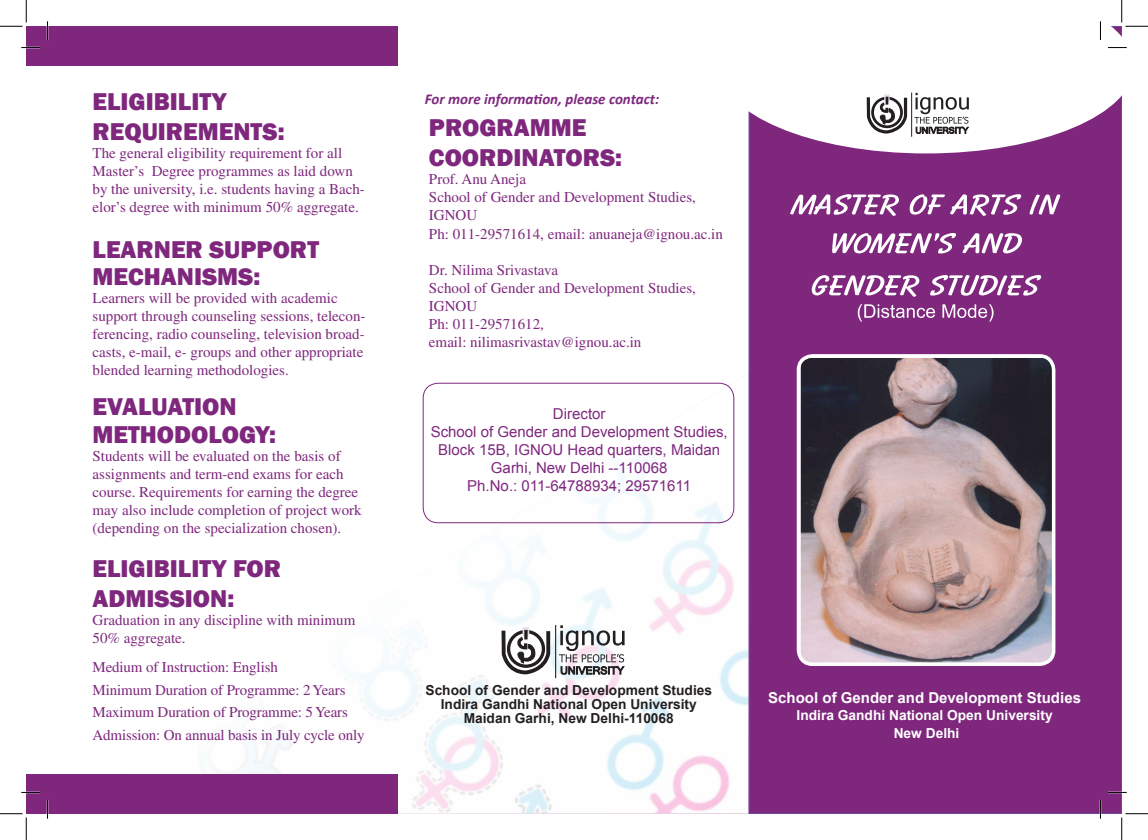
<style>
.page{position:relative;width:1148px;height:840px;background:#fff}
.page>*{position:absolute;margin:0;border:0;box-sizing:border-box;transform-origin:0 0}
.t1{font:800 25px/30px "Franklin Gothic";color:#7e277d}
.t2{font:15px/18px "Times";color:#7e277d}
.t3{font:15px/18px "Arial";color:#7e277d;text-align:center}
.t4{font:700 15px "Arial";color:#fff}
.t5{font:italic 700 15px "Calibri";color:#7e277d}
.t6{font:700 13.75px/13.8px "Arial";color:#231f20;text-align:center}
.t7{font:700 13.75px/18px "Arial";color:#fff;text-align:center}
</style>
<div class="page">
<div style="left:749px;top:26px;width:372px;height:787px;background:#7e277d"></div>
<svg style="left:748px;top:26px;width:373px;height:127px;background:#f0e7f0"></svg>
<svg style="left:231px;top:372px;width:518px;height:441px"></svg>
<svg style="left:790px;top:93px;width:270px;height:573px"></svg>
<svg style="left:559px;top:625px;width:66px;height:49px"></svg>
<hr style="left:555px;top:624px;width:1px;height:54px;background:#231f20">
<svg style="left:499px;top:626px;width:53px;height:187px"></svg>
<img style="left:798px;top:356px;width:255px;height:308px">
<div style="left:796px;top:354px;width:259px;height:311px;border:4px solid #fff;border-radius:14px"></div>
<div style="left:423px;top:383px;width:311px;height:140px;border:1px solid #7e277d;border-radius:15px"></div>
<div style="left:26px;top:26px;width:372px;height:40px;background:#7e277d"></div>
<div style="left:26px;top:773px;width:372px;height:40px;background:#7e277d"></div>
<svg style="left:21px;top:47px;width:19px;height:1px"></svg>
<svg style="left:1107px;top:47px;width:19px;height:1px"></svg>
<svg style="left:21px;top:791px;width:19px;height:1px"></svg>
<svg style="left:1108px;top:791px;width:18px;height:1px"></svg>
<svg style="left:47px;top:21px;width:1px;height:19px"></svg>
<svg style="left:47px;top:800px;width:1px;height:18px"></svg>
<svg style="left:1099px;top:21px;width:2px;height:19px"></svg>
<svg style="left:1099px;top:800px;width:2px;height:18px"></svg>
<svg style="left:0;top:0;width:27px;height:27px"></svg>
<svg style="left:0;top:813px;width:27px;height:26px"></svg>
<svg style="left:1121px;top:0;width:26px;height:27px"></svg>
<svg style="left:1121px;top:813px;width:26px;height:26px"></svg>
<h1 class="t1" style="left:93px;top:87px;width:194px">ELIGIBILITY<br>REQUIREMENTS:</h1>
<p class="t2" style="left:93px;top:144px;width:274px">The general eligibility requirement for all Master’s Degree programmes as laid down by the university, i.e. students having a Bach&shy;elor’s degree with minimum 50% aggregate.</p>
<h1 class="t1" style="left:93px;top:235px;width:228px;line-height:27.5px">LEARNER SUPPORT<br>MECHANISMS:</h1>
<p class="t2" style="left:93px;top:289px;width:274px">Learners will be provided with academic support through counseling sessions, telecon&shy;ferencing, radio counseling, television broad&shy;casts, e-mail, e- groups and other appropriate blended learning methodologies.</p>
<h1 class="t1" style="left:93px;top:393px;width:185px;line-height:27.5px">EVALUATION<br>METHODOLOGY:</h1>
<p class="t2" style="left:93px;top:446px;width:270px">Students will be evaluated on the basis of assignments and term-end exams for each course. Requirements for earning the degree may also include completion of project work (depending on the specialization chosen).</p>
<h1 class="t1" style="left:93px;top:553px;width:190px">ELIGIBILITY FOR<br>ADMISSION:</h1>
<p class="t2" style="left:93px;top:610px;width:264px">Graduation in any discipline with minimum<br>50% aggregate.</p>
<p class="t2" style="left:93px;top:655px;width:273px;line-height:22.5px">Medium of Instruction: English<br>Minimum Duration of Programme: 2 Years Maximum Duration of Programme: 5 Years Admission: On annual basis in July cycle only</p>
<p class="t5" style="left:425px;top:89px;width:236px">For more information, please contact:</p>
<h1 class="t1" style="left:429px;top:113px;width:194px">PROGRAMME<br>COORDINATORS:</h1>
<p class="t2" style="left:429px;top:170px;width:295px">Prof. Anu Aneja<br>School of Gender and Development Studies,<br>IGNOU<br>Ph: 011-29571614, email: anuaneja@ignou.ac.in</p>
<p class="t2" style="left:429px;top:260px;width:268px">Dr. Nilima Srivastava<br>School of Gender and Development Studies,<br>IGNOU<br>Ph: 011-29571612,<br>email: nilimasrivastav@ignou.ac.in</p>
<p class="t3" style="left:431px;top:404px;width:298px">Director<br>School of Gender and Development Studies,<br>Block 15B, IGNOU Head quarters, Maidan<br>Garhi, New Delhi --110068<br>Ph.No.: 011-64788934; 29571611</p>
<p class="t6" style="left:425px;top:683px;width:288px">School of Gender and Development Studies<br>Indira Gandhi National Open University<br>Maidan Garhi, New Delhi-110068</p>
<p class="t4" style="left:768px;top:687px;width:314px">School of Gender and Development Studies</p>
<p class="t7" style="left:796px;top:706px;width:257px">Indira Gandhi National Open University<br>New Delhi</p>
</div>
